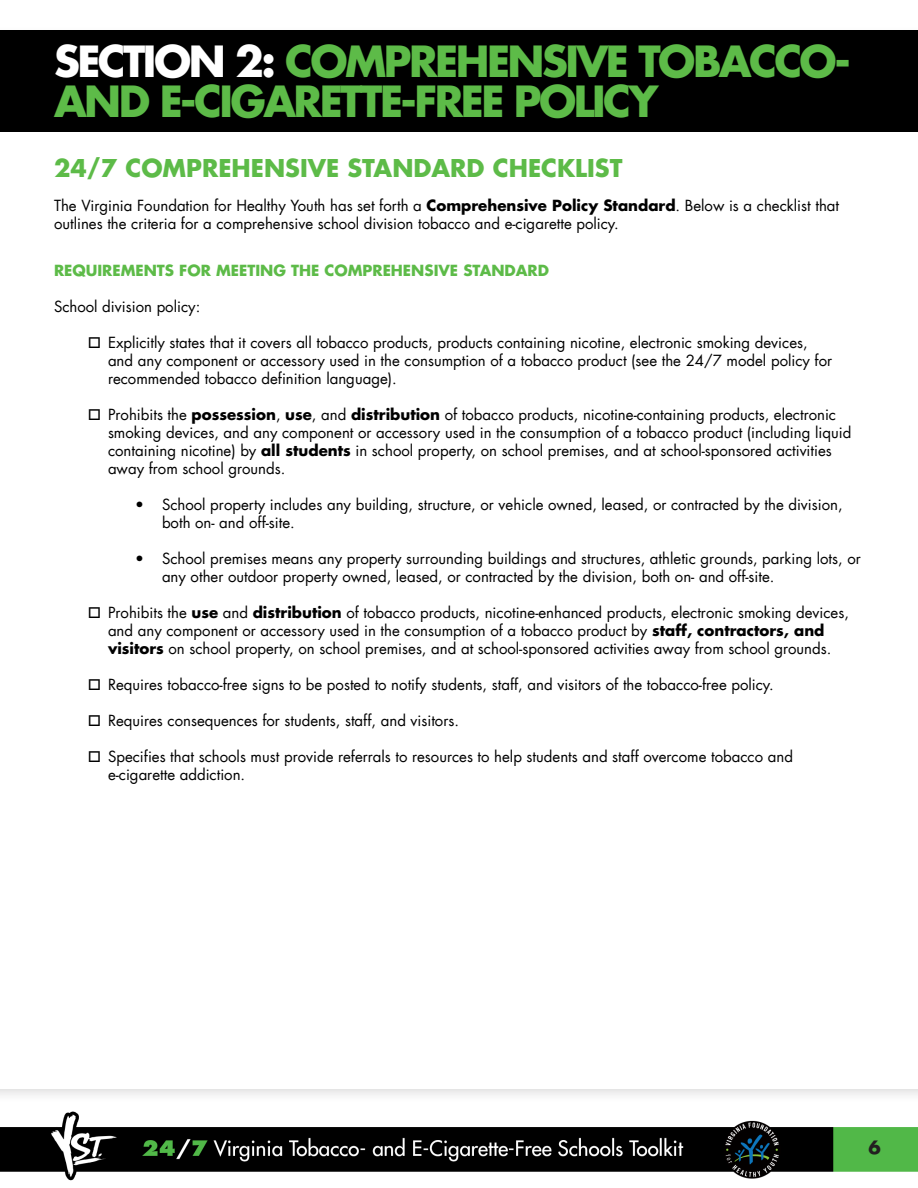
<style>
.page{position:relative;width:918px;height:1188px;background:#fff}
.page>*{position:absolute;margin:0;border:0;box-sizing:border-box;transform-origin:0 0}
.t1{font:700 42px/39.6px "Futura LT";letter-spacing:-.06em;color:#5dbb48}
.t2{font:700 24px "Futura LT";color:#5dbb48}
.t3{font:700 18px "Futura LT";color:#231f20}
.t4{font:15px/18px "Futura LT";color:#000}
.t5{font:700 15px "Futura LT";color:#5dbb48}
.s1{color:#fff}
.s2{font-weight:700}
</style>
<div class="page">
<img style="left:0;top:1111px;width:918px;height:70px">
<div style="left:0;top:30px;width:918px;height:102px;background:#000"></div>
<p class="t1" style="left:54px;top:41px;width:798px"><span class="s1">SECTION 2:</span> COMPREHENSIVE TOBACCO-<br>AND E-CIGARETTE-FREE POLICY</p>
<p class="t2" style="left:54px;top:152px;width:570px">24/7 COMPREHENSIVE STANDARD CHECKLIST</p>
<p class="t4" style="left:54px;top:197px;width:787px">The Virginia Foundation for Healthy Youth has set forth a <span class="s2">Comprehensive Policy Standard</span>. Below is a checklist that outlines the criteria for a comprehensive school division tobacco and e-cigarette policy.</p>
<p class="t5" style="left:54px;top:260px;width:497px">REQUIREMENTS FOR MEETING THE COMPREHENSIVE STANDARD</p>
<p class="t4" style="left:54px;top:298px;width:148px">School division policy:</p>
<p class="t4" style="left:108px;top:334px;width:726px;text-indent:-20px">□ Explicitly states that it covers all tobacco products, products containing nicotine, electronic smoking devices, and any component or accessory used in the consumption of a tobacco product (see the 24/7 model policy for recommended tobacco definition language).</p>
<p class="t4" style="left:108px;top:406px;width:745px;text-indent:-20px">□ Prohibits the <span class="s2">possession</span>, <span class="s2">use</span>, and <span class="s2">distribution</span> of tobacco products, nicotine-containing products, electronic smoking devices, and any component or accessory used in the consumption of a tobacco product (including liquid containing nicotine) by <span class="s2">all students</span> in school property, on school premises, and at school-sponsored activities away from school grounds.</p>
<p class="t4" style="left:162px;top:496px;width:682px;text-indent:-27px">• School property includes any building, structure, or vehicle owned, leased, or contracted by the division, both on- and off-site.</p>
<p class="t4" style="left:162px;top:550px;width:700px;text-indent:-27px">• School premises means any property surrounding buildings and structures, athletic grounds, parking lots, or any other outdoor property owned, leased, or contracted by the division, both on- and off-site.</p>
<p class="t4" style="left:88px;top:604px;width:763px;text-align:center">□ Prohibits the <span class="s2">use</span> and <span class="s2">distribution</span> of tobacco products, nicotine-enhanced products, electronic smoking devices, and any component or accessory used in the consumption of a tobacco product by <span class="s2">staff, contractors, and visitors</span> on school property, on school premises, and at school-sponsored activities away from school grounds.</p>
<p class="t4" style="left:88px;top:676px;width:688px">□ Requires tobacco-free signs to be posted to notify students, staff, and visitors of the tobacco-free policy.</p>
<p class="t4" style="left:88px;top:712px;width:373px">□ Requires consequences for students, staff, and visitors.</p>
<p class="t4" style="left:108px;top:748px;width:686px;text-indent:-20px">□ Specifies that schools must provide referrals to resources to help students and staff overcome tobacco and e-cigarette addiction.</p>
<p class="t3" style="left:869px;top:1136px;width:14px">6</p>
</div>
